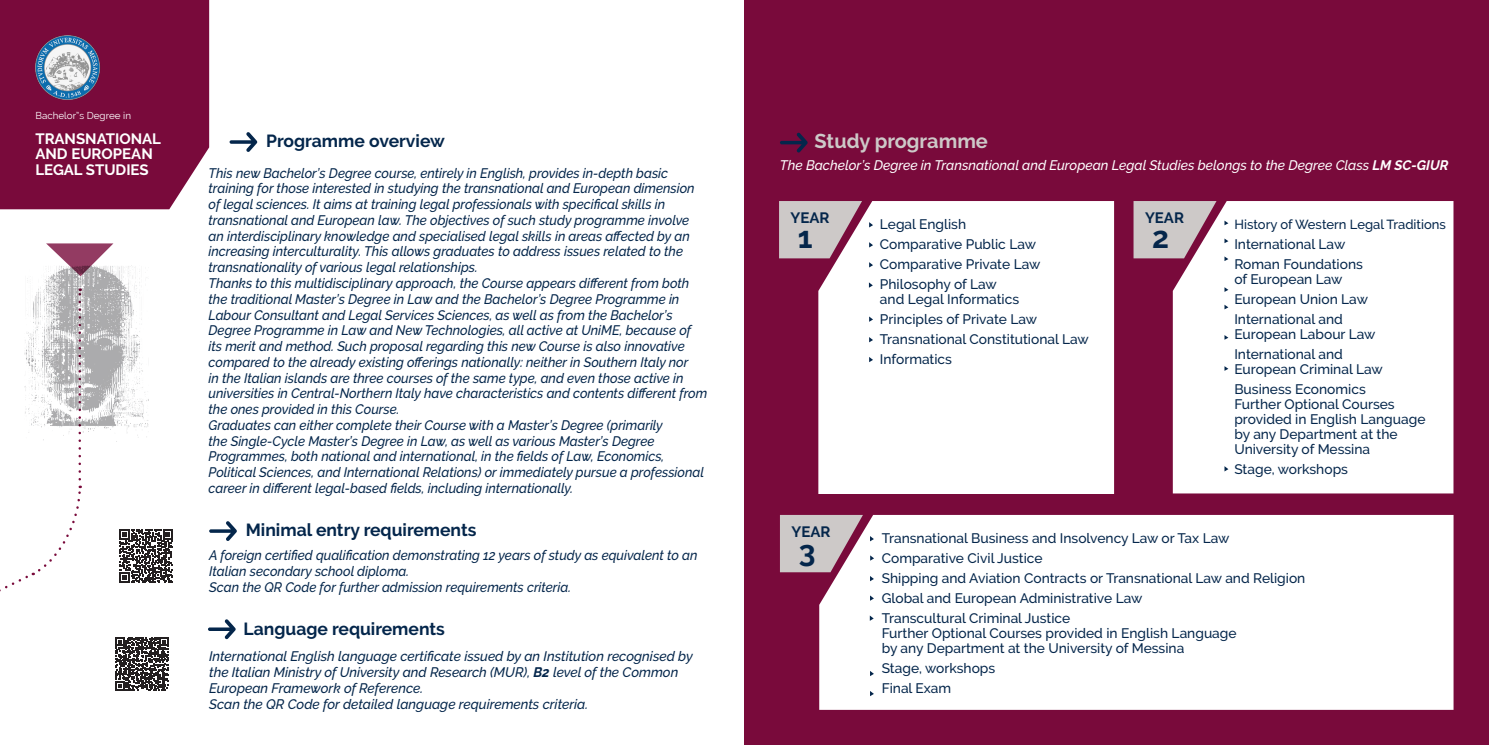
<style>
.page{position:relative;width:1489px;height:745px;background:#fff}
.page>*{position:absolute;margin:0;border:0;box-sizing:border-box;transform-origin:0 0}
.t1{font:700 30px "Raleway";color:#04264b}
.t2{font:700 20px "Raleway";color:#cdc9c8}
.t3{font:700 17.5px "Raleway";color:#04264b}
.t4{font:700 15px "Raleway";color:#fff}
.t5{font:700 15px "Raleway";color:#04264b}
.t6{font:italic 500 13.75px/15.8px "Raleway";color:#04264b;scale:.95 1}
.t7{font:500 13.75px "Raleway";color:#04264b}
.t8{font:italic 500 13.75px/15.8px "Raleway";color:#04264b}
.t9{font:italic 500 13.75px "Raleway";color:#fff}
.t10{font:500 13.12px "Raleway";color:#04264b}
.t11{font:9.88px "Raleway";color:#fff}
.s1{font-weight:700}
</style>
<div class="page">
<div style="left:0;top:0;width:209px;height:209px;background:#790a3b"></div>
<img style="left:35px;top:35px;width:65px;height:64px">
<img style="left:25px;top:265px;width:124px;height:175px">
<svg style="left:229px;top:132px;width:28px;height:20px"></svg>
<svg style="left:209px;top:521px;width:28px;height:19px"></svg>
<svg style="left:46px;top:243px;width:67px;height:33px"></svg>
<div style="left:744px;top:0;width:744px;height:744px;background:#790a3b"></div>
<div style="left:779px;top:201px;width:39px;height:57px;background:#cdc9c8"></div>
<div style="left:818px;top:201px;width:295px;height:292px;background:#fff"></div>
<div style="left:1133px;top:201px;width:39px;height:57px;background:#cdc9c8"></div>
<div style="left:1172px;top:201px;width:281px;height:292px;background:#fff"></div>
<svg style="left:780px;top:132px;width:27px;height:20px"></svg>
<svg style="left:0;top:485px;width:82px;height:107px"></svg>
<svg style="left:78px;top:288px;width:3px;height:191px"></svg>
<svg style="left:119px;top:529px;width:54px;height:53px"></svg>
<svg style="left:869px;top:222px;width:4px;height:5px"></svg>
<svg style="left:869px;top:242px;width:4px;height:5px"></svg>
<svg style="left:869px;top:262px;width:4px;height:5px"></svg>
<svg style="left:869px;top:316px;width:4px;height:5px"></svg>
<svg style="left:869px;top:337px;width:4px;height:5px"></svg>
<svg style="left:869px;top:356px;width:4px;height:6px"></svg>
<svg style="left:868px;top:282px;width:4px;height:5px"></svg>
<div style="left:780px;top:514px;width:39px;height:58px;background:#cdc9c8"></div>
<div style="left:819px;top:514px;width:634px;height:195px;background:#fff"></div>
<svg style="left:870px;top:535px;width:3px;height:6px"></svg>
<svg style="left:870px;top:555px;width:4px;height:5px"></svg>
<svg style="left:870px;top:575px;width:3px;height:6px"></svg>
<svg style="left:870px;top:595px;width:3px;height:5px"></svg>
<svg style="left:870px;top:670px;width:3px;height:5px"></svg>
<svg style="left:870px;top:690px;width:3px;height:5px"></svg>
<svg style="left:869px;top:615px;width:4px;height:5px"></svg>
<svg style="left:208px;top:619px;width:28px;height:19px"></svg>
<svg style="left:115px;top:637px;width:54px;height:53px"></svg>
<svg style="left:1224px;top:220px;width:4px;height:5px"></svg>
<svg style="left:1224px;top:238px;width:4px;height:5px"></svg>
<svg style="left:1224px;top:256px;width:4px;height:5px"></svg>
<svg style="left:1224px;top:287px;width:4px;height:5px"></svg>
<svg style="left:1224px;top:304px;width:4px;height:5px"></svg>
<svg style="left:1224px;top:335px;width:4px;height:4px"></svg>
<svg style="left:1224px;top:366px;width:4px;height:4px"></svg>
<svg style="left:1224px;top:466px;width:4px;height:5px"></svg>
<p class="t11" style="left:35px;top:110px;width:97px">Bachelor”s Degree in</p>
<p class="t4" style="left:35px;top:130px;width:127px">TRANSNATIONAL</p>
<p class="t4" style="left:35px;top:145px;width:119px">AND EUROPEAN</p>
<p class="t4" style="left:35px;top:161px;width:115px">LEGAL STUDIES</p>
<p class="t3" style="left:266px;top:131px;width:180px">Programme overview</p>
<p class="t6" style="left:208px;top:165px;width:513px">This new Bachelor’s Degree course, entirely in English, provides in-depth basic training for those interested in studying the transnational and European dimension of legal sciences. It aims at training legal professionals with specifical skills in transnational and European law. The objectives of such study programme involve an interdisciplinary knowledge and specialised legal skills in areas affected by an increasing interculturality. This allows graduates to address issues related to the transnationality of various legal relationships.</p>
<p class="t6" style="left:208px;top:275px;width:526px">Thanks to this multidisciplinary approach, the Course appears different from both the traditional Master’s Degree in Law and the Bachelor’s Degree Programme in Labour Consultant and Legal Services Sciences, as well as from the Bachelor’s Degree Programme in Law and New Technologies, all active at UniME, because of its merit and method. Such proposal regarding this new Course is also innovative compared to the already existing offerings nationally: neither in Southern Italy nor<br>in the Italian islands are three courses of the same type, and even those active in universities in Central-Northern Italy have characteristics and contents different from the ones provided in this Course.</p>
<p class="t6" style="left:208px;top:417px;width:523px">Graduates can either complete their Course with a Master’s Degree (primarily<br>the Single-Cycle Master’s Degree in Law, as well as various Master’s Degree Programmes, both national and international, in the fields of Law, Economics, Political Sciences, and International Relations) or immediately pursue a professional career in different legal-based fields, including internationally.</p>
<p class="t3" style="left:246px;top:519px;width:232px">Minimal entry requirements</p>
<p class="t6" style="left:209px;top:547px;width:515px">A foreign certified qualification demonstrating 12 years of study as equivalent to an<br>Italian secondary school diploma.</p>
<p class="t6" style="left:209px;top:578px;width:382px">Scan the QR Code for further admission requirements criteria.</p>
<p class="t3" style="left:244px;top:618px;width:203px">Language requirements</p>
<p class="t8" style="left:209px;top:647px;width:485px">International English language certificate issued by an Institution recognised by the Italian Ministry of University and Research (MUR), <span class="s1">B2</span> level of the Common<br>European Framework of Reference.</p>
<p class="t8" style="left:209px;top:695px;width:380px">Scan the QR Code for detailed language requirements criteria.</p>
<p class="t2" style="left:814px;top:129px;width:175px">Study programme</p>
<p class="t9" style="left:780px;top:157px;width:670px">The Bachelor’s Degree in Transnational and European Legal Studies belongs to the Degree Class <span class="s1">LM SC-GIUR</span></p>
<p class="t5" style="left:790px;top:209px;width:40px">YEAR</p>
<p class="t1" style="left:797px;top:220px;width:16px">1</p>
<p class="t5" style="left:791px;top:523px;width:40px">YEAR</p>
<p class="t1" style="left:798px;top:534px;width:18px">3</p>
<p class="t7" style="left:879px;top:216px;width:88px">Legal English</p>
<p class="t7" style="left:879px;top:236px;width:158px">Comparative Public Law</p>
<p class="t7" style="left:879px;top:256px;width:162px">Comparative Private Law</p>
<p class="t7" style="left:879px;top:276px;width:118px">Philosophy of Law</p>
<p class="t7" style="left:879px;top:291px;width:141px">and Legal Informatics</p>
<p class="t7" style="left:879px;top:311px;width:159px">Principles of Private Law</p>
<p class="t7" style="left:879px;top:331px;width:210px">Transnational Constitutional Law</p>
<p class="t7" style="left:879px;top:351px;width:74px">Informatics</p>
<p class="t5" style="left:1144px;top:209px;width:40px">YEAR</p>
<p class="t1" style="left:1152px;top:220px;width:18px">2</p>
<p class="t10" style="left:1234px;top:217px;width:213px">History of Western Legal Traditions</p>
<p class="t7" style="left:1234px;top:236px;width:112px">International Law</p>
<p class="t7" style="left:1234px;top:256px;width:130px">Roman Foundations</p>
<p class="t7" style="left:1234px;top:271px;width:110px">of European Law</p>
<p class="t7" style="left:1234px;top:291px;width:135px">European Union Law</p>
<p class="t7" style="left:1234px;top:311px;width:110px">International and</p>
<p class="t7" style="left:1234px;top:326px;width:142px">European Labour Law</p>
<p class="t7" style="left:1234px;top:346px;width:110px">International and</p>
<p class="t7" style="left:1234px;top:361px;width:150px">European Criminal Law</p>
<p class="t7" style="left:1234px;top:381px;width:133px">Business Economics</p>
<p class="t7" style="left:1234px;top:396px;width:162px">Further Optional Courses</p>
<p class="t7" style="left:1234px;top:411px;width:192px">provided in English Language</p>
<p class="t7" style="left:1234px;top:426px;width:165px">by any Department at the</p>
<p class="t7" style="left:1234px;top:441px;width:137px">University of Messina</p>
<p class="t7" style="left:1234px;top:461px;width:115px">Stage, workshops</p>
<p class="t7" style="left:881px;top:530px;width:349px">Transnational Business and Insolvency Law or Tax Law</p>
<p class="t7" style="left:881px;top:550px;width:162px">Comparative Civil Justice</p>
<p class="t7" style="left:881px;top:570px;width:425px">Shipping and Aviation Contracts or Transnational Law and Religion</p>
<p class="t7" style="left:881px;top:590px;width:262px">Global and European Administrative Law</p>
<p class="t7" style="left:881px;top:610px;width:190px">Transcultural Criminal Justice</p>
<p class="t7" style="left:881px;top:625px;width:356px">Further Optional Courses provided in English Language</p>
<p class="t7" style="left:881px;top:640px;width:304px">by any Department at the University of Messina</p>
<p class="t7" style="left:881px;top:660px;width:115px">Stage, workshops</p>
<p class="t7" style="left:881px;top:680px;width:71px">Final Exam</p>
</div>
